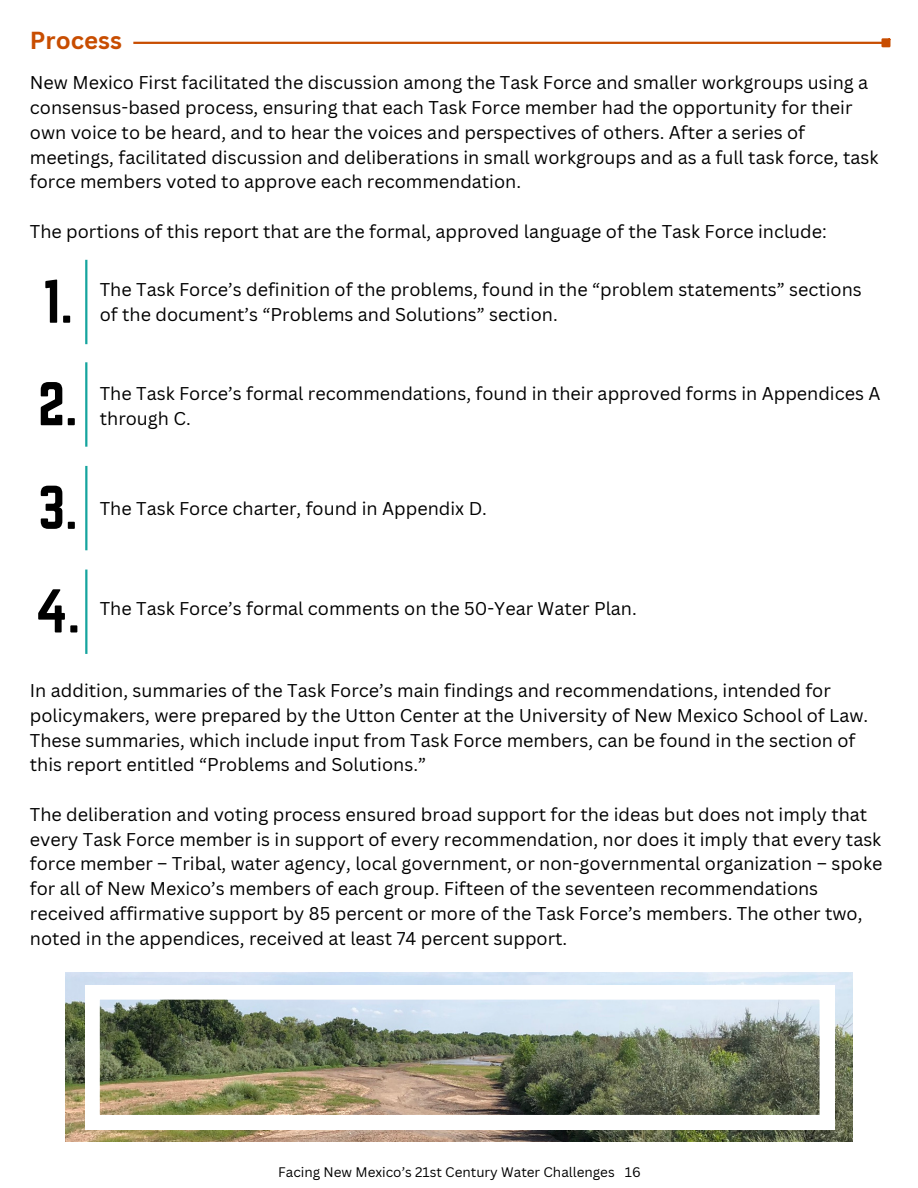
<style>
.page{position:relative;width:918px;height:1188px;background:#fff}
.page>*{position:absolute;margin:0;border:0;box-sizing:border-box;transform-origin:0 0}
.t1{font:54px "Norwester";color:#000}
.t2{font:700 24px "Canva Sans";color:#c84d00}
.t3{font:18px/24.8px "Canva Sans";color:#000}
.t4{font:13.5px "Canva Sans";color:#000}
</style>
<div class="page">
<hr style="left:133px;top:42px;width:749px;height:2px;background:#c84d00">
<div style="left:883px;top:39px;width:6px;height:7px;background:#c84d00"></div>
<div style="left:881px;top:38px;width:9px;height:9px;border:2px solid #c84d00"></div>
<hr style="left:85px;top:260px;width:2px;height:84px;background:#15a49e">
<hr style="left:85px;top:362px;width:2px;height:85px;background:#15a49e">
<hr style="left:85px;top:466px;width:2px;height:84px;background:#15a49e">
<hr style="left:85px;top:570px;width:2px;height:84px;background:#15a49e">
<img style="left:66px;top:972px;width:786px;height:169px">
<img style="left:85px;top:985px;width:749px;height:145px">
<p class="t2" style="left:30px;top:23px;width:93px">Process</p>
<p class="t3" style="left:30px;top:70px;width:850px">New Mexico First facilitated the discussion among the Task Force and smaller workgroups using a consensus-based process, ensuring that each Task Force member had the opportunity for their own voice to be heard, and to hear the voices and perspectives of others. After a series of meetings, facilitated discussion and deliberations in small workgroups and as a full task force, task force members voted to approve each recommendation.</p>
<p class="t3" style="left:30px;top:218px;width:799px">The portions of this report that are the formal, approved language of the Task Force include:</p>
<p class="t1" style="left:43px;top:269px;width:32px">1.</p>
<p class="t3" style="left:100px;top:277px;width:764px">The Task Force’s definition of the problems, found in the “problem statements” sections of the document’s “Problems and Solutions” section.</p>
<p class="t1" style="left:38px;top:371px;width:41px">2.</p>
<p class="t3" style="left:100px;top:381px;width:782px">The Task Force’s formal recommendations, found in their approved forms in Appendices A through C.</p>
<p class="t1" style="left:38px;top:475px;width:41px">3.</p>
<p class="t3" style="left:100px;top:496px;width:389px">The Task Force charter, found in Appendix D.</p>
<p class="t1" style="left:35px;top:578px;width:46px">4.</p>
<p class="t3" style="left:100px;top:596px;width:539px">The Task Force’s formal comments on the 50-Year Water Plan.</p>
<p class="t3" style="left:30px;top:678px;width:840px">In addition, summaries of the Task Force’s main findings and recommendations, intended for policymakers, were prepared by the Utton Center at the University of New Mexico School of Law.<br>These summaries, which include input from Task Force members, can be found in the section of this report entitled “Problems and Solutions.”</p>
<p class="t3" style="left:30px;top:802px;width:854px">The deliberation and voting process ensured broad support for the ideas but does not imply that every Task Force member is in support of every recommendation, nor does it imply that every task force member – Tribal, water agency, local government, or non-governmental organization – spoke for all of New Mexico’s members of each group. Fifteen of the seventeen recommendations received affirmative support by 85 percent or more of the Task Force’s members. The other two, noted in the appendices, received at least 74 percent support.</p>
<p class="t4" style="left:278px;top:1163px;width:364px">Facing New Mexico’s 21st Century Water Challenges 16</p>
</div>
